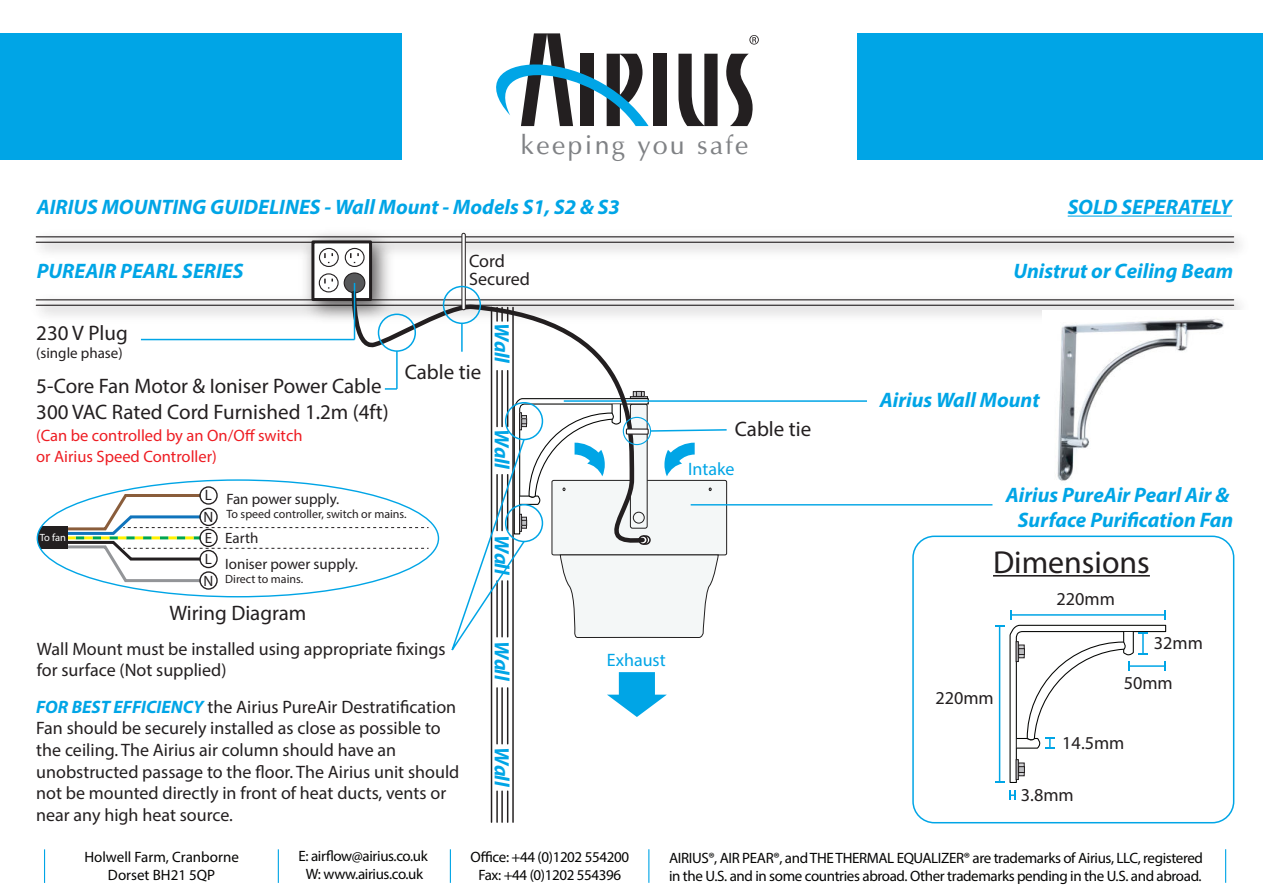
<style>
.page{position:relative;width:1263px;height:893px;background:#fff}
.page>*{position:absolute;margin:0;border:0;box-sizing:border-box;transform-origin:0 0}
.t1{font:31.8px "Myriad Pro";color:#231f20}
.t2{font:26.4px "Optima";letter-spacing:.09em;color:#808285}
.t3{font:italic 700 21px/25.2px "Myriad Pro";color:#00a5e6;text-align:center}
.t4{font:21px/25.2px "Myriad Pro";color:#231f20}
.t5{font:italic 700 20.85px "Myriad Pro";letter-spacing:-.05em;color:#00a5e6}
.t6{font:18.15px "Myriad Pro";color:#231f20}
.t7{font:18px/21.6px "Myriad Pro";color:#231f20}
.t8{font:18px "Myriad Pro";color:#00a5e6}
.t9{font:16.5px/21px "Myriad Pro";color:#ee1d23}
.t10{font:15px/18px "Myriad Pro";letter-spacing:-.025em;color:#050504;text-align:center}
.t11{font:15px/21.3px "Myriad Pro";color:#231f20;text-align:justify}
.t12{font:15px/18px "Myriad Pro";color:#050504;text-align:center}
.t13{font:12px "Myriad Pro";color:#231f20}
.t14{font:10.5px "Myriad Pro";color:#fff}
.s1{font-weight:700;font-style:italic;color:#00a5e6}
</style>
<div class="page">
<img style="left:35px;top:232px;width:1205px;height:84px">
<hr style="left:36px;top:242px;width:1198px;height:1px;background:#231f20">
<hr style="left:36px;top:305px;width:1198px;height:1px;background:#231f20">
<hr style="left:36px;top:236px;width:1198px;height:1px;background:#231f20">
<hr style="left:36px;top:299px;width:1198px;height:1px;background:#231f20">
<img style="left:294px;top:232px;width:106px;height:88px">
<div style="left:311px;top:240px;width:61px;height:61px;background:#fff;border:3px solid #231f20"></div>
<svg style="left:319px;top:274px;width:19px;height:18px"></svg>
<div style="left:319px;top:273px;width:20px;height:19px;border:1px solid #231f20;border-radius:50%"></div>
<svg style="left:319px;top:248px;width:19px;height:18px"></svg>
<div style="left:319px;top:248px;width:20px;height:19px;border:1px solid #231f20;border-radius:50%"></div>
<svg style="left:345px;top:248px;width:19px;height:18px"></svg>
<div style="left:345px;top:248px;width:20px;height:19px;border:1px solid #231f20;border-radius:50%"></div>
<div style="left:0;top:33px;width:402px;height:126px;background:#00a5e6"></div>
<div style="left:858px;top:33px;width:405px;height:126px;background:#00a5e6"></div>
<svg style="left:324px;top:253px;width:9px;height:10px"></svg>
<svg style="left:350px;top:253px;width:9px;height:10px"></svg>
<svg style="left:324px;top:279px;width:9px;height:10px"></svg>
<hr style="left:1068px;top:216px;width:164px;height:1px;background:#00a5e6">
<svg style="left:607px;top:672px;width:60px;height:45px"></svg>
<hr style="left:1225px;top:849px;width:1px;height:34px;background:#00a5e6">
<hr style="left:44px;top:849px;width:1px;height:34px;background:#00a5e6">
<hr style="left:278px;top:849px;width:1px;height:34px;background:#00a5e6">
<hr style="left:450px;top:849px;width:1px;height:34px;background:#00a5e6">
<hr style="left:648px;top:849px;width:1px;height:34px;background:#00a5e6">
<hr style="left:141px;top:339px;width:213px;height:1px;background:#00a5e6">
<hr style="left:491px;top:307px;width:1px;height:516px;background:#231f20">
<hr style="left:512px;top:307px;width:2px;height:516px;background:#231f20">
<hr style="left:507px;top:687px;width:1px;height:57px;background:#231f20">
<hr style="left:496px;top:687px;width:2px;height:57px;background:#231f20">
<hr style="left:501px;top:687px;width:2px;height:57px;background:#231f20">
<hr style="left:507px;top:790px;width:1px;height:33px;background:#231f20">
<hr style="left:496px;top:790px;width:2px;height:33px;background:#231f20">
<hr style="left:501px;top:790px;width:2px;height:33px;background:#231f20">
<svg style="left:1010px;top:790px;width:6px;height:10px"></svg>
<svg style="left:995px;top:610px;width:172px;height:173px"></svg>
<hr style="left:993px;top:575px;width:157px;height:2px;background:#231f20">
<div style="left:912px;top:536px;width:322px;height:287px;border:2px solid #00a5e6;border-radius:21px"></div>
<hr style="left:564px;top:400px;width:303px;height:2px;background:#00a5e6">
<img style="left:1043px;top:311px;width:197px;height:170px">
<div style="left:653px;top:54px;width:13px;height:72px;background:#231f20"></div>
<svg style="left:678px;top:54px;width:39px;height:72px"></svg>
<svg style="left:726px;top:54px;width:27px;height:72px"></svg>
<svg style="left:496px;top:33px;width:152px;height:93px"></svg>
<svg style="left:749px;top:35px;width:10px;height:10px"></svg>
<div style="left:344px;top:273px;width:21px;height:20px;background:#57585a;border-radius:50%"></div>
<div style="left:344px;top:272px;width:21px;height:21px;border:1px solid #231f20;border-radius:50%"></div>
<svg style="left:349px;top:288px;width:298px;height:257px"></svg>
<hr style="left:462px;top:233px;width:3px;height:77px;background:#fff;border-radius:2px">
<div style="left:461px;top:233px;width:5px;height:77px;border:1px solid #231f20;border-radius:2px"></div>
<div style="left:443px;top:286px;width:38px;height:38px;border:2px solid #00a5e6;border-radius:50%"></div>
<hr style="left:354px;top:283px;width:1px;height:57px;background:#00a5e6">
<hr style="left:691px;top:504px;width:301px;height:1px;background:#00a5e6">
<svg style="left:385px;top:388px;width:12px;height:2px"></svg>
<svg style="left:447px;top:391px;width:281px;height:269px"></svg>
<hr style="left:396px;top:351px;width:2px;height:38px;background:#00a5e6">
<div style="left:199px;top:571px;width:19px;height:19px;border:1px solid #231f20;border-radius:50%"></div>
<div style="left:199px;top:486px;width:19px;height:19px;border:1px solid #231f20;border-radius:50%"></div>
<div style="left:37px;top:527px;width:31px;height:22px;background:#231f20"></div>
<svg style="left:59px;top:492px;width:369px;height:92px"></svg>
<div style="left:378px;top:314px;width:38px;height:38px;border:2px solid #00a5e6;border-radius:50%"></div>
<h2 class="t2" style="left:521px;top:133px;width:229px">keeping you safe</h2>
<p class="t3" style="left:37px;top:196px;width:585px">AIRIUS MOUNTING GUIDELINES - Wall Mount - Models S1, S2 &amp; S3</p>
<p class="t3" style="left:37px;top:260px;width:208px">PUREAIR PEARL SERIES</p>
<p class="t7" style="left:469px;top:253px;width:62px;line-height:18px">Cord<br>Secured</p>
<p class="t4" style="left:36px;top:322px;width:93px">230 V Plug</p>
<p class="t11" style="left:36px;top:344px;width:88px">(single phase)</p>
<p class="t4" style="left:36px;top:376px;width:354px">5-Core Fan Motor &amp; Ioniser Power Cable<br>300 VAC Rated Cord Furnished 1.2m (4ft)</p>
<p class="t9" style="left:36px;top:426px;width:268px">(Can be controlled by an On/Off switch or Airius Speed Controller)</p>
<p class="t4" style="left:405px;top:361px;width:78px">Cable tie</p>
<p class="t14" style="left:40px;top:534px;width:28px">To fan</p>
<p class="t11" style="left:203px;top:486px;width:11px">L N E</p>
<p class="t11" style="left:203px;top:571px;width:11px">N</p>
<p class="t11" style="left:205px;top:549px;width:9px">L</p>
<p class="t11" style="left:226px;top:490px;width:114px">Fan power supply.</p>
<p class="t13" style="left:226px;top:509px;width:182px">To speed controller, switch or mains.</p>
<p class="t11" style="left:225px;top:555px;width:134px">Ioniser power supply.</p>
<p class="t13" style="left:225px;top:574px;width:80px">Direct to mains.</p>
<p class="t11" style="left:225px;top:529px;width:35px">Earth</p>
<p class="t4" style="left:169px;top:602px;width:139px">Wiring Diagram</p>
<p class="t7" style="left:37px;top:639px;width:410px">Wall Mount must be installed using appropriate fixings for surface (Not supplied)</p>
<p class="t7" style="left:36px;top:697px;width:425px"><span class="s1">FOR BEST EFFICIENCY</span> the Airius PureAir Destratification Fan should be securely installed as close as possible to the ceiling. The Airius air column should have an unobstructed passage to the floor. The Airius unit should not be mounted directly in front of heat ducts, vents or near any high heat source.</p>
<p class="t5" style="left:510px;top:323px;width:42px;rotate:90deg">Wall</p>
<p class="t5" style="left:510px;top:429px;width:42px;rotate:90deg">Wall</p>
<p class="t5" style="left:510px;top:535px;width:42px;rotate:90deg">Wall</p>
<p class="t5" style="left:510px;top:641px;width:42px;rotate:90deg">Wall</p>
<p class="t5" style="left:510px;top:747px;width:42px;rotate:90deg">Wall</p>
<p class="t4" style="left:735px;top:418px;width:78px">Cable tie</p>
<p class="t8" style="left:688px;top:462px;width:48px">Intake</p>
<p class="t8" style="left:607px;top:653px;width:60px">Exhaust</p>
<p class="t3" style="left:1068px;top:196px;width:166px">SOLD SEPERATELY</p>
<p class="t3" style="left:1013px;top:260px;width:221px">Unistrut or Ceiling Beam</p>
<p class="t3" style="left:880px;top:389px;width:161px">Airius Wall Mount</p>
<p class="t3" style="left:1006px;top:484px;width:229px">Airius PureAir Pearl Air &amp;<br>Surface Purification Fan</p>
<h1 class="t1" style="left:993px;top:550px;width:158px">Dimensions</h1>
<p class="t6" style="left:935px;top:691px;width:60px">220mm</p>
<p class="t6" style="left:1056px;top:591px;width:60px">220mm</p>
<p class="t6" style="left:1154px;top:636px;width:51px">32mm</p>
<p class="t6" style="left:1124px;top:675px;width:51px">50mm</p>
<p class="t6" style="left:1062px;top:736px;width:64px">14.5mm</p>
<p class="t6" style="left:1021px;top:788px;width:54px">3.8mm</p>
<p class="t10" style="left:298px;top:848px;width:131px">E: airflow@airius.co.uk<br>W: www.airius.co.uk</p>
<p class="t12" style="left:84px;top:849px;width:156px">Holwell Farm, Cranborne<br>Dorset BH21 5QP</p>
<p class="t10" style="left:669px;top:850px;width:535px;text-align:left">AIRIUS®, AIR PEAR®, and THE THERMAL EQUALIZER® are trademarks of Airius, LLC, registered in the U.S. and in some countries abroad. Other trademarks pending in the U.S. and abroad.</p>
<p class="t10" style="left:471px;top:850px;width:160px">Office: +44 (0)1202 554200<br>Fax: +44 (0)1202 554396</p>
</div>
